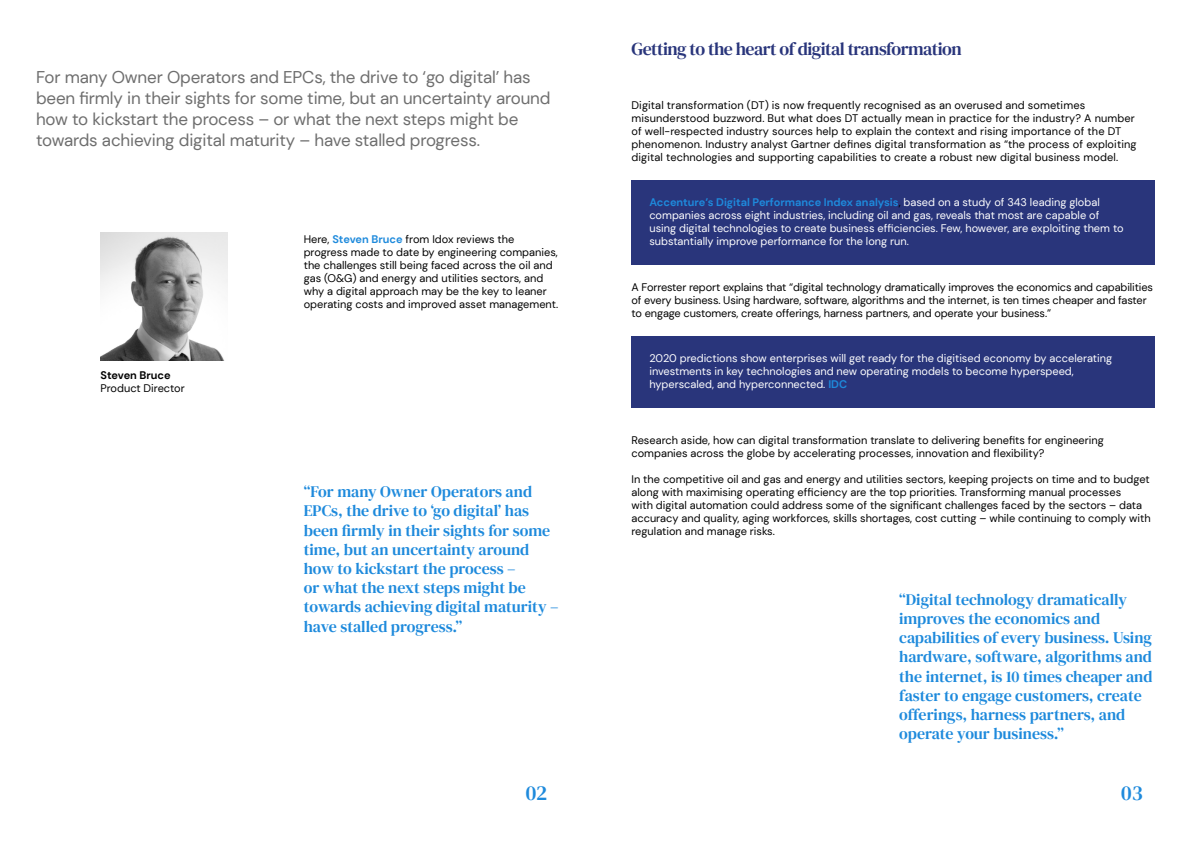
<style>
.page{position:relative;width:1191px;height:842px;background:#fff}
.page>*{position:absolute;margin:0;border:0;box-sizing:border-box;transform-origin:0 0}
.t1{font:21px "DM Serif Text";color:#1e8adc}
.t2{font:18px "DM Serif Text";letter-spacing:-.03em;color:#29357b}
.t3{font:17px/21px "DM Sans";letter-spacing:-.01em;color:#6e6e6e}
.t4{font:16px/19.2px "DM Serif Text";color:#1e8adc}
.t5{font:11px/13px "DM Sans";color:#000}
.t6{font:11px/13px "DM Sans";color:#fff}
.t7{font:700 11px "DM Sans";color:#000}
.s1{font-weight:700;color:#1e8adc}
.s2{color:#000}
</style>
<div class="page">
<img style="left:100px;top:232px;width:127px;height:129px">
<div style="left:631px;top:180px;width:524px;height:84px;background:#29357b"></div>
<div style="left:631px;top:336px;width:524px;height:72px;background:#29357b"></div>
<p class="t3" style="left:36px;top:67px;width:516px">For many Owner Operators and EPCs, the drive to ‘go digital’ has been firmly in their sights for some time, but an uncertainty around how to kickstart the process – or what the next steps might be towards achieving digital maturity – have stalled progress.</p>
<p class="t7" style="left:100px;top:368px;width:72px">Steven Bruce</p>
<p class="t5" style="left:100px;top:382px;width:86px">Product Director</p>
<p class="t5" style="left:304px;top:233px;width:255px">Here, <span class="s1">Steven Bruce</span> from Idox reviews the progress made to date by engineering companies, the challenges still being faced across the oil and gas (O&amp;G) and energy and utilities sectors, and why a digital approach may be the key to leaner operating costs and improved asset management.</p>
<p class="t4" style="left:304px;top:482px;width:256px">“For many Owner Operators and<br>EPCs, the drive to ‘go digital’ has been firmly in their sights for some time, but an uncertainty around how to kickstart the process –<br>or what the next steps might be towards achieving digital maturity – have stalled progress.”</p>
<h2 class="t2" style="left:631px;top:38px;width:332px">Getting to the heart of digital transformation</h2>
<p class="t5" style="left:631px;top:98px;width:506px">Digital transformation (DT) is now frequently recognised as an overused and sometimes misunderstood buzzword. But what does DT actually mean in practice for the industry? A number of well-respected industry sources help to explain the context and rising importance of the DT phenomenon. Industry analyst Gartner defines digital transformation as “the process of exploiting digital technologies and supporting capabilities to create a robust new digital business model.</p>
<p class="t6" style="left:649px;top:195px;width:476px"><span class="s1">Accenture’s Digital Performance Index analysis</span><span class="s2">,</span> based on a study of 343 leading global companies across eight industries, including oil and gas, reveals that most are capable of using digital technologies to create business efficiencies. Few, however, are exploiting them to substantially improve performance for the long run.</p>
<p class="t5" style="left:631px;top:280px;width:523px">A Forrester report explains that “digital technology dramatically improves the economics and capabilities of every business. Using hardware, software, algorithms and the internet, is ten times cheaper and faster to engage customers, create offerings, harness partners, and operate your business.”</p>
<p class="t6" style="left:649px;top:352px;width:464px">2020 predictions show enterprises will get ready for the digitised economy by accelerating investments in key technologies and new operating models to become hyperspeed, hyperscaled, and hyperconnected. <span class="s1">IDC</span></p>
<p class="t5" style="left:631px;top:434px;width:474px">Research aside, how can digital transformation translate to delivering benefits for engineering companies across the globe by accelerating processes, innovation and flexibility?</p>
<p class="t5" style="left:631px;top:473px;width:521px">In the competitive oil and gas and energy and utilities sectors, keeping projects on time and to budget along with maximising operating efficiency are the top priorities. Transforming manual processes<br>with digital automation could address some of the significant challenges faced by the sectors – data accuracy and quality, aging workforces, skills shortages, cost cutting – while continuing to comply with regulation and manage risks.</p>
<p class="t4" style="left:899px;top:590px;width:255px">“Digital technology dramatically improves the economics and capabilities of every business. Using hardware, software, algorithms and the internet, is 10 times cheaper and faster to engage customers, create offerings, harness partners, and operate your business.”</p>
<h1 class="t1" style="left:526px;top:781px;width:23px">02</h1>
<h1 class="t1" style="left:1121px;top:781px;width:23px">03</h1>
</div>
